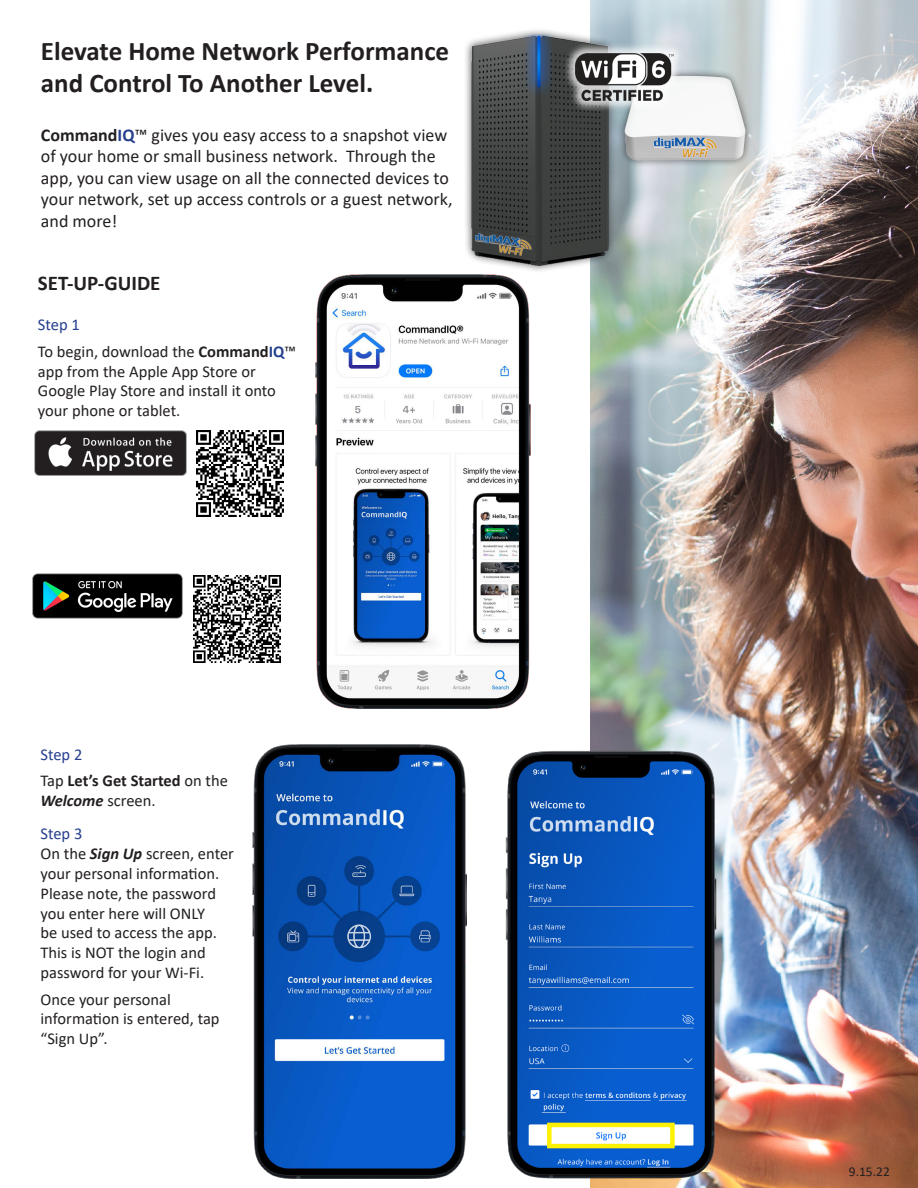
<style>
.page{position:relative;width:918px;height:1188px;background:#fff}
.page>*{position:absolute;margin:0;border:0;box-sizing:border-box;transform-origin:0 0}
.t1{font:700 27px/32.4px "Calibri";color:#231f20}
.t2{font:700 21px "Calibri";color:#231f20}
.t3{font:18px/21.6px "Calibri";color:#231f20}
.t4{font:16.5px/19.8px "Calibri";color:#231f20}
.t5{font:16.5px "Calibri";color:#253f8e}
.t6{font:13.5px "Calibri";color:#231f20}
.s1{font-weight:700}
.s2{font-weight:700;color:#253f8e}
.s3{font-weight:700;font-style:italic}
</style>
<div class="page">
<img style="left:590px;top:0;width:328px;height:1188px">
<img style="left:35px;top:430px;width:152px;height:45px">
<img style="left:32px;top:573px;width:162px;height:56px">
<div style="left:464px;top:27px;width:152px;height:247px;background:#231f20;opacity:.75"></div>
<img style="left:466px;top:35px;width:147px;height:235px">
<img style="left:316px;top:274px;width:214px;height:435px">
<img style="left:252px;top:745px;width:215px;height:434px">
<div style="left:617px;top:68px;width:136px;height:100px;background:#231f20;opacity:.75"></div>
<div style="left:623px;top:72px;width:123px;height:93px;background:#231f20;opacity:.1"></div>
<div style="left:563px;top:42px;width:122px;height:70px;background:#fff;opacity:.75"></div>
<img style="left:575px;top:54px;width:98px;height:46px">
<img style="left:197px;top:430px;width:86px;height:87px">
<img style="left:194px;top:576px;width:86px;height:86px">
<img style="left:505px;top:740px;width:231px;height:448px">
<div style="left:547px;top:1123px;width:128px;height:25px;border:4px solid #fff101"></div>
<p class="t1" style="left:41px;top:34px;width:410px">Elevate Home Network Performance and Control To Another Level.</p>
<p class="t3" style="left:41px;top:123px;width:413px"><span class="s1">Command</span><span class="s2">IQ</span>™ gives you easy access to a snapshot view of your home or small business network. Through the app, you can view usage on all the connected devices to your network, set up access controls or a guest network, and more!</p>
<p class="t2" style="left:38px;top:268px;width:124px">SET-UP-GUIDE</p>
<p class="t5" style="left:38px;top:313px;width:43px">Step 1</p>
<p class="t4" style="left:38px;top:341px;width:260px">To begin, download the <span class="s1">Command</span><span class="s2">IQ</span>™ app from the Apple App Store or<br>Google Play Store and install it onto your phone or tablet.</p>
<p class="t5" style="left:40px;top:743px;width:43px">Step 2</p>
<p class="t4" style="left:40px;top:770px;width:189px">Tap <span class="s1">Let’s Get Started</span> on the<br><span class="s3">Welcome</span> screen.</p>
<p class="t5" style="left:40px;top:822px;width:43px">Step 3</p>
<p class="t4" style="left:40px;top:843px;width:195px">On the <span class="s3">Sign Up</span> screen, enter your personal information.<br>Please note, the password you enter here will ONLY<br>be used to access the app.<br>This is NOT the login and password for your Wi-Fi.</p>
<p class="t4" style="left:40px;top:989px;width:181px">Once your personal information is entered, tap “Sign Up”.</p>
<p class="t6" style="left:849px;top:1162px;width:43px">9.15.22</p>
</div>
